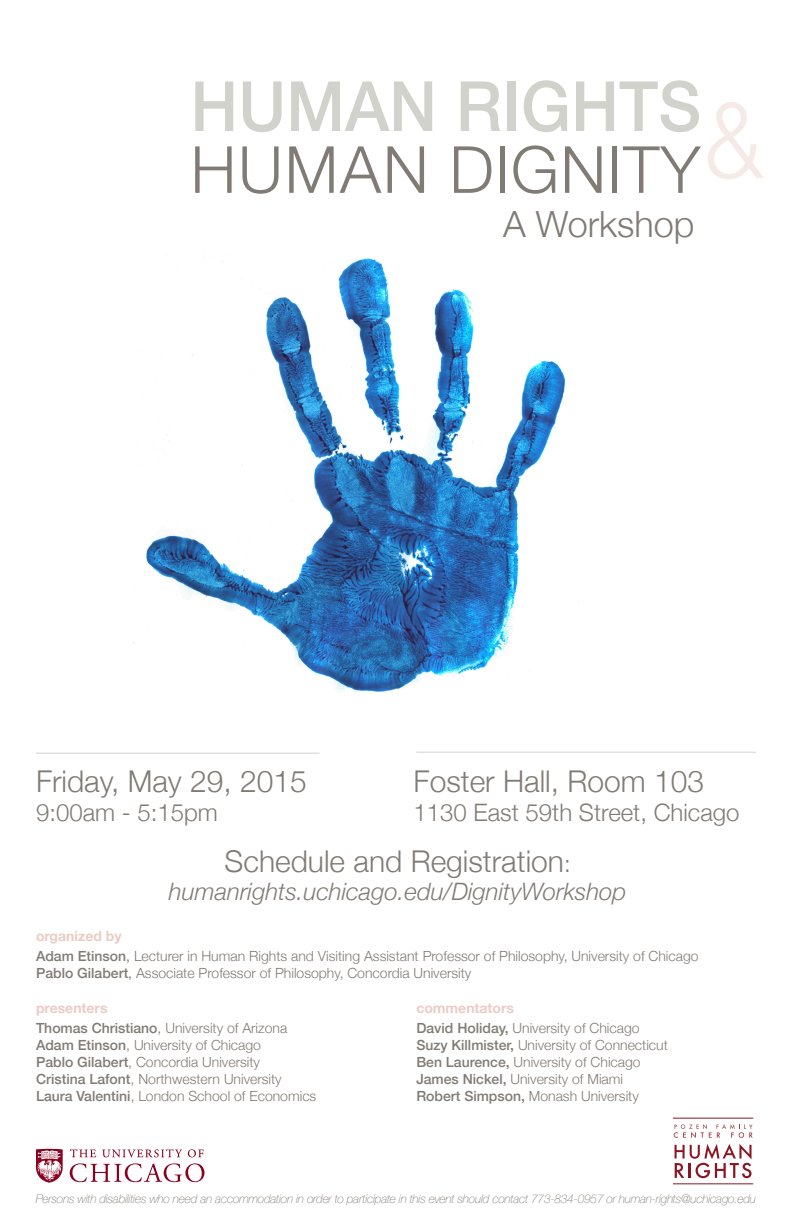
<style>
.page{position:relative;width:792px;height:1224px;background:#fff}
.page>*{position:absolute;margin:0;border:0;box-sizing:border-box;transform-origin:0 0}
.t1{font:500 69.3px "Helvetica Neue";letter-spacing:.005em;color:#d1d2cc;scale:.95 1}
.t2{font:300 65px "Helvetica Neue";letter-spacing:.02em;color:#817b75}
.t3{font:300 36px "Helvetica Neue";color:#817b75}
.t4{font:300 30px "Helvetica Neue";color:#817b75}
.t5{font:italic 300 24px "Helvetica Neue";color:#817b75}
.t6{font:300 24px "Helvetica Neue";color:#817b75}
.t7{font:300 14px/16.8px "Helvetica Neue";color:#817b75}
.t8{font:700 14px "Helvetica Neue";color:#eaccc5}
.t9{font:italic 100 12px "Helvetica Neue";letter-spacing:-.02em;color:#817b75}
.s1{font-size:24px}
.s2{font-weight:500}
.s3{font-weight:400}
.s4{font-weight:700;color:#eaccc5}
</style>
<div class="page">
<svg style="left:708px;top:102px;width:56px;height:77px"></svg>
<img style="left:133px;top:255px;width:433px;height:437px">
<svg style="left:675px;top:1144px;width:77px;height:34px"></svg>
<svg style="left:674px;top:1124px;width:79px;height:14px"></svg>
<hr style="left:673px;top:1118px;width:80px;height:1px;background:#8a1624">
<hr style="left:673px;top:1183px;width:80px;height:1px;background:#8a1624">
<svg style="left:36px;top:1149px;width:168px;height:34px"></svg>
<hr style="left:36px;top:753px;width:284px;height:1px;background:#d1d2cc">
<hr style="left:416px;top:752px;width:340px;height:1px;background:#d1d2cc">
<h1 class="t1" style="left:191px;top:63px;width:539px">HUMAN RIGHTS</h1>
<h2 class="t2" style="left:191px;top:130px;width:511px">HUMAN DIGNITY</h2>
<h3 class="t3" style="left:503px;top:203px;width:193px">A Workshop</h3>
<h3 class="t4" style="left:36px;top:763px;width:272px">Friday, May 29, 2015</h3>
<h3 class="t6" style="left:36px;top:798px;width:183px">9:00am - 5:15pm</h3>
<h3 class="t4" style="left:414px;top:763px;width:292px">Foster Hall, Room 103</h3>
<h3 class="t6" style="left:414px;top:798px;width:327px">1130 East 59th Street, Chicago</h3>
<h3 class="t4" style="left:225px;top:843px;width:348px">Schedule and Registration<span class="s1">:</span></h3>
<h3 class="t5" style="left:169px;top:878px;width:459px">humanrights.uchicago.edu/DignityWorkshop</h3>
<p class="t8" style="left:36px;top:928px;width:87px">organized by</p>
<p class="t7" style="left:36px;top:948px;width:664px"><span class="s2">Adam Etinson</span><span class="s3">,</span> Lecturer in Human Rights and Visiting Assistant Professor of Philosophy, University of Chicago<br><span class="s2">Pablo Gilabert</span><span class="s3">,</span> Associate Professor of Philosophy, Concordia University</p>
<p class="t8" style="left:36px;top:1000px;width:73px">presenters</p>
<p class="t7" style="left:416px;top:998px;width:225px;line-height:20.2px"><span class="s4">commentators<br></span><span class="s2">David Holiday,</span> University of Chicago</p>
<p class="t7" style="left:416px;top:1037px;width:253px"><span class="s2">Suzy Killmister,</span> University of Connecticut <span class="s2">Ben Laurence,</span> University of Chicago <span class="s2">James Nickel,</span> University of Miami <span class="s2">Robert Simpson,</span> Monash University</p>
<p class="t7" style="left:36px;top:1020px;width:282px"><span class="s2">Thomas Christiano</span>, University of Arizona <span class="s2">Adam Etinson</span>, University of Chicago<br><span class="s2">Pablo Gilabert</span>, Concordia University<br><span class="s2">Cristina Lafont</span>, Northwestern University <span class="s2">Laura Valentini</span>, London School of Economics</p>
<p class="t9" style="left:36px;top:1192px;width:722px">Persons with disabilities who need an accommodation in order to participate in this event should contact 773-834-0957 or human-rights@uchicago.edu</p>
</div>
